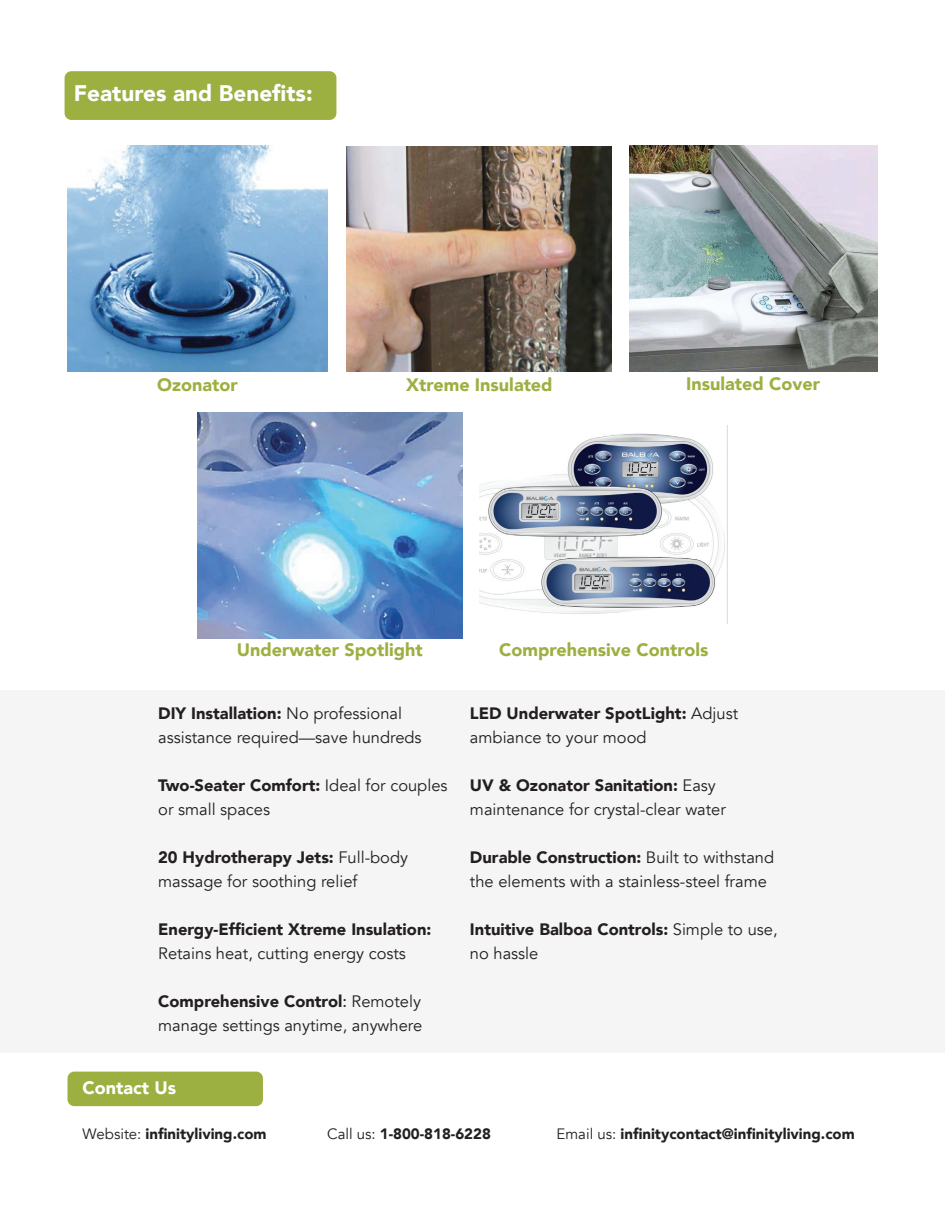
<style>
.page{position:relative;width:945px;height:1215px;background:#fff}
.page>*{position:absolute;margin:0;border:0;box-sizing:border-box;transform-origin:0 0}
.t1{font:900 22.5px "Avenir";color:#fff}
.t2{font:900 18px "Avenir";color:#9cb041}
.t3{font:900 18px "Avenir";color:#fff}
.t4{font:16.5px/24px "Avenir";color:#231f20}
.t5{font:900 16.5px/24px "Avenir";color:#231f20}
.t6{font:900 15px "Avenir";color:#231f20}
.s1{font-weight:900}
.s2{font-weight:500}
.s3{font-weight:400}
</style>
<div class="page">
<div style="left:0;top:691px;width:945px;height:362px;background:#f5f5f6"></div>
<div style="left:65px;top:71px;width:271px;height:49px;background:#9cb041;border-radius:7px"></div>
<div style="left:68px;top:1072px;width:195px;height:34px;background:#9cb041;border-radius:7px"></div>
<img style="left:68px;top:145px;width:259px;height:227px">
<img style="left:197px;top:412px;width:265px;height:226px">
<img style="left:347px;top:147px;width:265px;height:225px">
<img style="left:629px;top:145px;width:249px;height:227px">
<img style="left:479px;top:433px;width:246px;height:181px">
<h1 class="t1" style="left:74px;top:74px;width:240px">Features and Benefits:</h1>
<p class="t2" style="left:157px;top:369px;width:82px">Ozonator</p>
<p class="t2" style="left:406px;top:369px;width:148px">Xtreme Insulated</p>
<p class="t2" style="left:686px;top:368px;width:135px">Insulated Cover</p>
<p class="t2" style="left:237px;top:635px;width:187px">Underwater Spotlight</p>
<p class="t2" style="left:499px;top:635px;width:211px">Comprehensive Controls</p>
<p class="t4" style="left:158px;top:702px;width:265px"><span class="s1">DIY Installation:</span> No professional assistance required—save hundreds</p>
<p class="t4" style="left:158px;top:774px;width:291px"><span class="s1">Two-Seater Comfort:</span> Ideal for couples or small spaces</p>
<p class="t4" style="left:158px;top:846px;width:251px"><span class="s1">20 Hydrotherapy Jets:</span> Full-body massage for soothing relief</p>
<p class="t5" style="left:158px;top:917px;width:275px">Energy-Efficient Xtreme Insulation:</p>
<p class="t4" style="left:158px;top:942px;width:249px">Retains heat, cutting energy costs</p>
<p class="t4" style="left:158px;top:990px;width:266px"><span class="s1">Comprehensive Control</span><span class="s2">:</span> Remotely manage settings anytime, anywhere</p>
<p class="t4" style="left:470px;top:702px;width:270px"><span class="s1">LED Underwater SpotLight:</span> Adjust ambiance to your mood</p>
<p class="t4" style="left:470px;top:774px;width:257px"><span class="s1">UV &amp; Ozonator Sanitation:</span> Easy maintenance for crystal-clear water</p>
<p class="t4" style="left:470px;top:846px;width:306px"><span class="s1">Durable Construction:</span> Built to withstand the elements with a stainless-steel frame</p>
<p class="t5" style="left:470px;top:917px;width:309px">Intuitive Balboa Controls: <span class="s3">Simple to use, no hassle</span></p>
<p class="t3" style="left:83px;top:1073px;width:95px">Contact Us</p>
<p class="t6" style="left:83px;top:1121px;width:185px"><span class="s3">Website:</span> infinityliving.com</p>
<p class="t6" style="left:327px;top:1121px;width:165px"><span class="s3">Call us:</span> 1-800-818-6228</p>
<p class="t6" style="left:557px;top:1121px;width:300px"><span class="s3">Email us:</span> infinitycontact@infinityliving.com</p>
</div>
